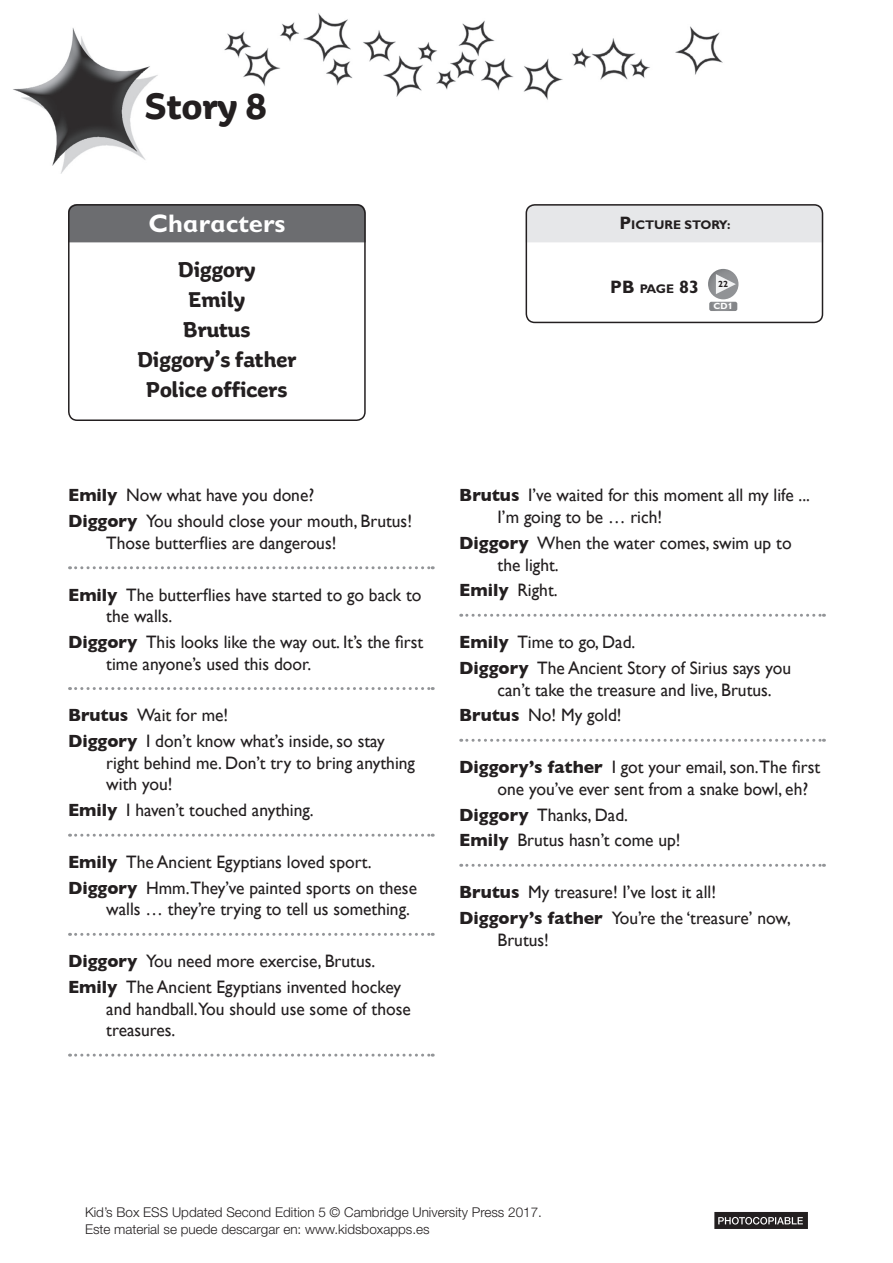
<style>
.page{position:relative;width:893px;height:1263px;background:#fff}
.page>*{position:absolute;margin:0;border:0;box-sizing:border-box;transform-origin:0 0}
.t1{font:700 39px "Aniuk";color:#231f20}
.t2{font:700 25.5px "Gill Sans Infant Std";color:#fff}
.t3{font:700 22.5px/30px "Aniuk";color:#231f20;text-align:center}
.t4{font:18px/25.8px "Gill Sans";color:#231f20}
.t5{font:700 18px "Gill Sans Infant Std";color:#231f20}
.t6{font:300 13.5px/16.2px "Helvetica Neue LT Std";color:#231f20}
.t7{font:700 12.6px "Gill Sans Infant Std";color:#231f20}
.t8{font:700 9px "Gill Sans Infant Std";color:#fff}
.t9{font:700 9px "Gill Sans Infant Std";color:#231f20}
.s1{font-size:18px}
.s2{font-weight:700}
.s3{font-size:12.6px}
</style>
<div class="page">
<img style="left:13px;top:13px;width:710px;height:161px">
<div style="left:68px;top:204px;width:298px;height:38px;background:#6c6d70"></div>
<div style="left:526px;top:204px;width:297px;height:38px;background:#e6e7e9"></div>
<div style="left:68px;top:204px;width:298px;height:217px;border:2px solid #231f20;border-radius:9px"></div>
<div style="left:526px;top:204px;width:297px;height:119px;border:2px solid #231f20;border-radius:9px"></div>
<svg style="left:714px;top:1212px;width:94px;height:17px;background:#464344"></svg>
<svg style="left:70px;top:566px;width:363px;height:3px"></svg>
<svg style="left:70px;top:687px;width:363px;height:3px"></svg>
<svg style="left:70px;top:834px;width:363px;height:3px"></svg>
<svg style="left:70px;top:933px;width:363px;height:3px"></svg>
<svg style="left:70px;top:1053px;width:363px;height:3px"></svg>
<svg style="left:461px;top:614px;width:363px;height:3px"></svg>
<svg style="left:461px;top:739px;width:363px;height:3px"></svg>
<svg style="left:461px;top:864px;width:363px;height:3px"></svg>
<svg style="left:708px;top:269px;width:30px;height:30px"></svg>
<svg style="left:716px;top:274px;width:20px;height:20px"></svg>
<svg style="left:709px;top:302px;width:28px;height:9px"></svg>
<h1 class="t1" style="left:145px;top:82px;width:123px">Story 8</h1>
<h2 class="t2" style="left:148px;top:208px;width:138px">Characters</h2>
<p class="t7" style="left:619px;top:217px;width:113px"><span class="s1">P</span>ICTURE STORY:</p>
<p class="t3" style="left:137px;top:254px;width:161px">Diggory<br>Emily<br>Brutus<br>Diggory’s father<br>Police officers</p>
<p class="t4" style="left:68px;top:482px;width:346px"><span class="s2">Emily</span> Now what have you done?<br><span class="s2">Diggory</span> You should close your mouth, Brutus!</p>
<p class="t4" style="left:106px;top:530px;width:232px">Those butterflies are dangerous!</p>
<p class="t4" style="left:106px;top:584px;width:317px;line-height:21.6px;text-indent:-38px"><span class="s2">Emily</span> The butterflies have started to go back to the walls.</p>
<p class="t4" style="left:106px;top:631px;width:319px;line-height:21.6px;text-indent:-38px"><span class="s2">Diggory</span> This looks like the way out. It’s the first time anyone’s used this door.</p>
<p class="t4" style="left:68px;top:702px;width:318px"><span class="s2">Brutus</span> Wait for me!<br><span class="s2">Diggory</span> I don’t know what’s inside, so stay</p>
<p class="t4" style="left:106px;top:752px;width:310px;line-height:21.6px">right behind me. Don’t try to bring anything with you!</p>
<p class="t4" style="left:68px;top:797px;width:247px"><span class="s2">Emily</span> I haven’t touched anything.</p>
<p class="t4" style="left:68px;top:849px;width:351px"><span class="s2">Emily</span> The Ancient Egyptians loved sport.<br><span class="s2">Diggory</span> Hmm.They’ve painted sports on these</p>
<p class="t4" style="left:106px;top:896px;width:305px">walls … they’re trying to tell us something.</p>
<p class="t4" style="left:68px;top:948px;width:335px"><span class="s2">Diggory</span> You need more exercise, Brutus.<br><span class="s2">Emily</span> The Ancient Egyptians invented hockey</p>
<p class="t4" style="left:106px;top:997px;width:306px;line-height:21.6px">and handball.You should use some of those treasures.</p>
<p class="t5" style="left:610px;top:276px;width:90px">PB <span class="s3">PAGE</span> 83</p>
<p class="t9" style="left:718px;top:279px;width:11px">22</p>
<p class="t8" style="left:714px;top:301px;width:21px">CD1</p>
<p class="t4" style="left:497px;top:484px;width:314px;line-height:21.6px;text-indent:-38px"><span class="s2">Brutus</span> I’ve waited for this moment all my life ...<br>I’m going to be … rich!</p>
<p class="t4" style="left:497px;top:532px;width:296px;line-height:21.6px;text-indent:-38px"><span class="s2">Diggory</span> When the water comes, swim up to the light.</p>
<p class="t4" style="left:459px;top:577px;width:100px"><span class="s2">Emily</span> Right.</p>
<p class="t4" style="left:459px;top:629px;width:333px"><span class="s2">Emily</span> Time to go, Dad.<br><span class="s2">Diggory</span> The Ancient Story of Sirius says you</p>
<p class="t4" style="left:459px;top:676px;width:314px;text-indent:38px">can’t take the treasure and live, Brutus.<br><span class="s2">Brutus</span> No! My gold!</p>
<p class="t4" style="left:497px;top:756px;width:324px;line-height:21.6px;text-indent:-38px"><span class="s2">Diggory’s father</span> I got your email, son.The first one you’ve ever sent from a snake bowl, eh?</p>
<p class="t4" style="left:459px;top:801px;width:223px"><span class="s2">Diggory</span> Thanks, Dad.<br><span class="s2">Emily</span> Brutus hasn’t come up!</p>
<p class="t4" style="left:459px;top:879px;width:333px"><span class="s2">Brutus</span> My treasure! I’ve lost it all!<br><span class="s2">Diggory’s father</span> You’re the ‘treasure’ now,</p>
<p class="t4" style="left:497px;top:926px;width:53px">Brutus!</p>
<p class="t6" style="left:85px;top:1204px;width:458px">Kid’s Box ESS Updated Second Edition 5 © Cambridge University Press 2017.<br>Este material se puede descargar en: www.kidsboxapps.es</p>
</div>
